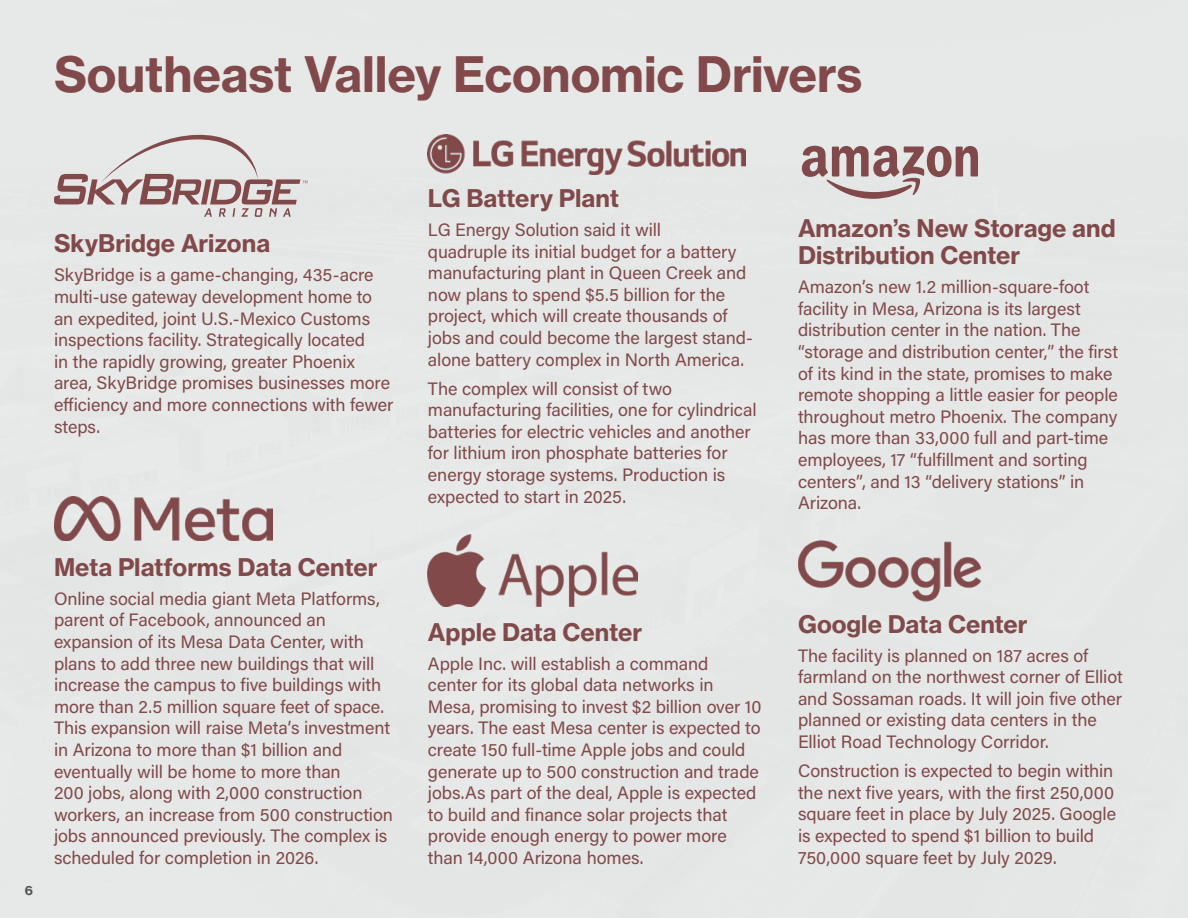
<style>
.page{position:relative;width:1188px;height:918px;background:#e9eaea}
.page>*{position:absolute;margin:0;border:0;box-sizing:border-box;transform-origin:0 0}
.t1{font:48.15px "N Haas Grotesk TX Pro 75 Bd";letter-spacing:-.005em;color:#81494a}
.t2{font:24px/27px "N Haas Grotesk TX Pro 75 Bd";color:#81494a}
.t3{font:18px/21.6px "Acumin Variable Concept";letter-spacing:-.005em;color:#81494a}
.t4{font:12px "N Haas Grotesk TX Pro 75 Bd";color:#525253}
</style>
<div class="page">
<svg style="left:54px;top:134px;width:254px;height:83px"></svg>
<svg style="left:802px;top:146px;width:176px;height:53px"></svg>
<img style="left:428px;top:535px;width:209px;height:71px">
<img style="left:54px;top:496px;width:219px;height:44px">
<img style="left:428px;top:135px;width:318px;height:39px">
<img style="left:798px;top:541px;width:183px;height:60px">
<p class="t1" style="left:54px;top:44px;width:810px">Southeast Valley Economic Drivers</p>
<p class="t2" style="left:54px;top:230px;width:218px">SkyBridge Arizona</p>
<p class="t3" style="left:54px;top:264px;width:341px">SkyBridge is a game-changing, 435-acre multi-use gateway development home to an expedited, joint U.S.-Mexico Customs inspections facility. Strategically located<br>in the rapidly growing, greater Phoenix area, SkyBridge promises businesses more efficiency and more connections with fewer steps.</p>
<p class="t4" style="left:25px;top:883px;width:10px">6</p>
<p class="t2" style="left:54px;top:553px;width:325px">Meta Platforms Data Center</p>
<p class="t3" style="left:54px;top:587px;width:341px">Online social media giant Meta Platforms, parent of Facebook, announced an expansion of its Mesa Data Center, with plans to add three new buildings that will increase the campus to five buildings with more than 2.5 million square feet of space.<br>This expansion will raise Meta’s investment in Arizona to more than $1 billion and eventually will be home to more than<br>200 jobs, along with 2,000 construction workers, an increase from 500 construction jobs announced previously. The complex is scheduled for completion in 2026.</p>
<p class="t2" style="left:428px;top:185px;width:193px">LG Battery Plant</p>
<p class="t3" style="left:428px;top:218px;width:327px">LG Energy Solution said it will<br>quadruple its initial budget for a battery manufacturing plant in Queen Creek and now plans to spend $5.5 billion for the project, which will create thousands of jobs and could become the largest stand&shy;alone battery complex in North America.</p>
<p class="t3" style="left:428px;top:377px;width:330px">The complex will consist of two manufacturing facilities, one for cylindrical batteries for electric vehicles and another for lithium iron phosphate batteries for energy storage systems. Production is expected to start in 2025.</p>
<p class="t2" style="left:428px;top:618px;width:216px">Apple Data Center</p>
<p class="t3" style="left:428px;top:652px;width:335px">Apple Inc. will establish a command center for its global data networks in Mesa, promising to invest $2 billion over 10 years. The east Mesa center is expected to create 150 full-time Apple jobs and could generate up to 500 construction and trade jobs.As part of the deal, Apple is expected to build and finance solar projects that provide enough energy to power more than 14,000 Arizona homes.</p>
<p class="t2" style="left:798px;top:215px;width:319px">Amazon’s New Storage and<br>Distribution Center</p>
<p class="t3" style="left:798px;top:275px;width:322px">Amazon’s new 1.2 million-square-foot facility in Mesa, Arizona is its largest distribution center in the nation. The “storage and distribution center,” the first of its kind in the state, promises to make remote shopping a little easier for people throughout metro Phoenix. The company has more than 33,000 full and part-time employees, 17 “fulfillment and sorting centers”, and 13 “delivery stations” in Arizona.</p>
<p class="t2" style="left:798px;top:610px;width:231px">Google Data Center</p>
<p class="t3" style="left:798px;top:644px;width:326px">The facility is planned on 187 acres of farmland on the northwest corner of Elliot and Sossaman roads. It will join five other planned or existing data centers in the Elliot Road Technology Corridor.</p>
<p class="t3" style="left:798px;top:759px;width:320px">Construction is expected to begin within the next five years, with the first 250,000 square feet in place by July 2025. Google is expected to spend $1 billion to build 750,000 square feet by July 2029.</p>
</div>
